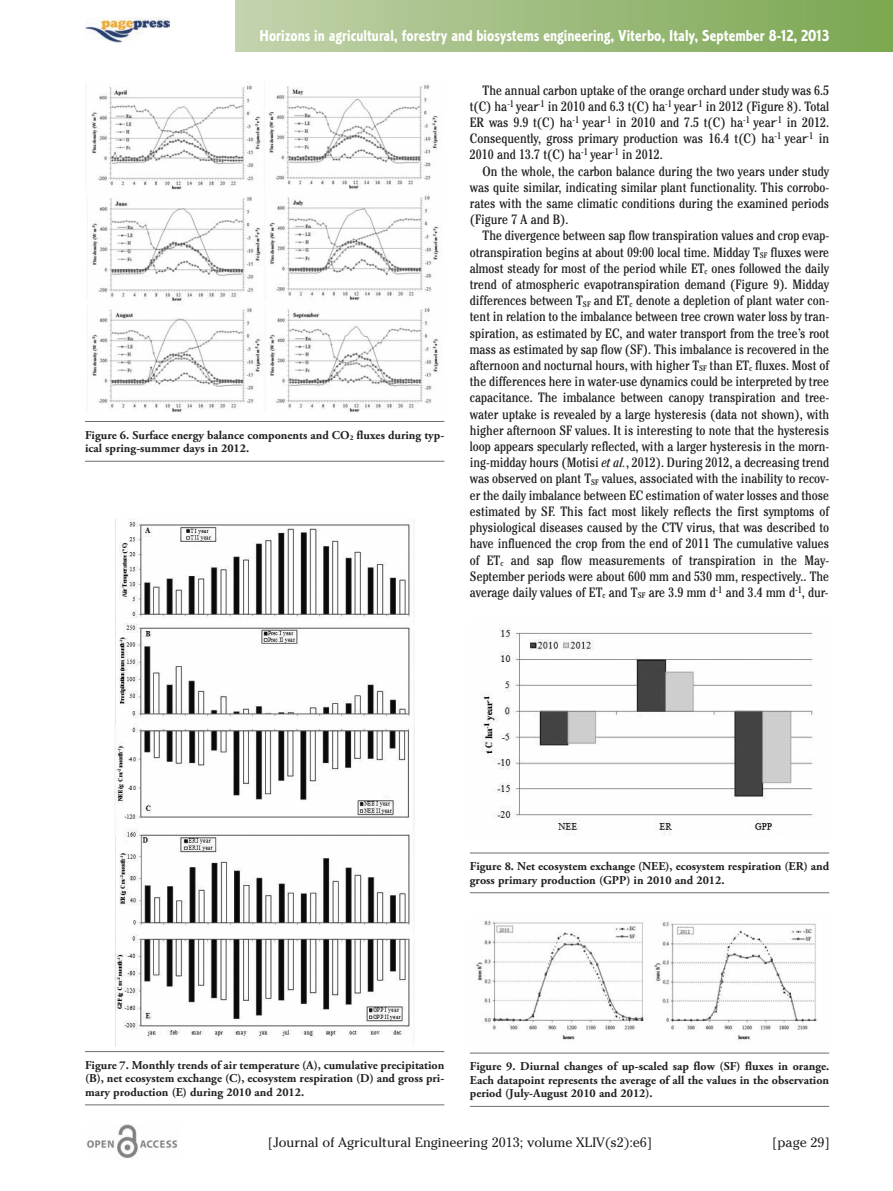
<style>
.page{position:relative;width:893px;height:1191px;background:#fff}
.page>*{position:absolute;margin:0;border:0;box-sizing:border-box;transform-origin:0 0}
.t1{font:16.5px "Corinthian Bold Condensed Plain";color:#fff}
.t2{font:condensed 13.5px/16.2px "Cheltenham";color:#231f20;text-align:justify}
.t3{font:13.5px "Cheltenham";color:#231f20}
.t4{font:700 12px/13.5px "Adobe Garamond Pro";color:#231f20}
.s1{font-style:italic}
</style>
<div class="page">
<img style="left:86px;top:1124px;width:92px;height:34px">
<img style="left:85px;top:17px;width:84px;height:26px">
<div style="left:235px;top:0;width:658px;height:51px;background:linear-gradient(to right,#c3d3ac,#7aa650)"></div>
<hr style="left:85px;top:421px;width:359px;height:1px;background:#6c6d70">
<hr style="left:85px;top:461px;width:359px;height:1px;background:#6c6d70">
<img style="left:91px;top:84px;width:348px;height:328px">
<hr style="left:85px;top:1051px;width:359px;height:1px;background:#6c6d70">
<hr style="left:85px;top:1104px;width:359px;height:1px;background:#6c6d70">
<img style="left:115px;top:519px;width:300px;height:527px">
<hr style="left:470px;top:852px;width:359px;height:1px;background:#6c6d70">
<hr style="left:470px;top:892px;width:359px;height:1px;background:#6c6d70">
<img style="left:481px;top:627px;width:332px;height:208px">
<hr style="left:470px;top:1052px;width:359px;height:1px;background:#6c6d70">
<hr style="left:470px;top:1106px;width:359px;height:1px;background:#6c6d70">
<img style="left:476px;top:920px;width:342px;height:120px">
<p class="t1" style="left:260px;top:30px;width:571px">Horizons in agricultural, forestry and biosystems engineering, Viterbo, Italy, September 8-12, 2013</p>
<p class="t4" style="left:85px;top:429px;width:361px">Figure 6. Surface energy balance components and CO<sub>2</sub> fluxes during typ&shy;ical spring-summer days in 2012.</p>
<p class="t2" style="left:470px;top:83px;width:361px;text-indent:13px">The annual carbon uptake of the orange orchard under study was 6.5 t(C) ha<sup>-1</sup> year<sup>-1</sup> in 2010 and 6.3 t(C) ha<sup>-1</sup> year<sup>-1</sup> in 2012 (Figure 8). Total ER was 9.9 t(C) ha<sup>-1</sup> year<sup>-1</sup> in 2010 and 7.5 t(C) ha<sup>-1</sup> year<sup>-1</sup> in 2012.<br>Consequently, gross primary production was 16.4 t(C) ha<sup>-1</sup> year<sup>-1</sup> in 2010 and 13.7 t(C) ha<sup>-1</sup> year<sup>-1</sup> in 2012.</p>
<p class="t2" style="left:470px;top:164px;width:361px;text-indent:13px">On the whole, the carbon balance during the two years under study was quite similar, indicating similar plant functionality. This corrobo&shy;rates with the same climatic conditions during the examined periods (Figure 7 A and B).</p>
<p class="t2" style="left:470px;top:229px;width:361px;text-indent:13px">The divergence between sap flow transpiration values and crop evap&shy;otranspiration begins at about 09:00 local time. Midday T<sub>SF</sub> fluxes were almost steady for most of the period while ET<sub>c</sub> ones followed the daily trend of atmospheric evapotranspiration demand (Figure 9). Midday differences between T<sub>SF</sub> and ET<sub>c</sub> denote a depletion of plant water con&shy;tent in relation to the imbalance between tree crown water loss by tran&shy;spiration, as estimated by EC, and water transport from the tree’s root mass as estimated by sap flow (SF). This imbalance is recovered in the afternoon and nocturnal hours, with higher T<sub>SF</sub> than ET<sub>c</sub> fluxes. Most of the differences here in water-use dynamics could be interpreted by tree capacitance. The imbalance between canopy transpiration and tree&shy;water uptake is revealed by a large hysteresis (data not shown), with higher afternoon SF values. It is interesting to note that the hysteresis loop appears specularly reflected, with a larger hysteresis in the morn&shy;ing-midday hours (Motisi <span class="s1">et al.</span>, 2012). During 2012, a decreasing trend was observed on plant T<sub>SF</sub> values, associated with the inability to recov&shy;er the daily imbalance between EC estimation of water losses and those estimated by SF. This fact most likely reflects the first symptoms of physiological diseases caused by the CTV virus, that was described to have influenced the crop from the end of 2011 The cumulative values of ET<sub>c</sub> and sap flow measurements of transpiration in the May-September periods were about 600 mm and 530 mm, respectively.. The average daily values of ET<sub>c</sub> and T<sub>SF</sub> are 3.9 mm d<sup>-1</sup> and 3.4 mm d<sup>-1</sup>, dur-</p>
<p class="t4" style="left:470px;top:861px;width:361px">Figure 8. Net ecosystem exchange (NEE), ecosystem respiration (ER) and gross primary production (GPP) in 2010 and 2012.</p>
<p class="t4" style="left:85px;top:1059px;width:361px;text-align:justify">Figure 7. Monthly trends of air temperature (A), cumulative precipitation (B), net ecosystem exchange (C), ecosystem respiration (D) and gross pri&shy;mary production (E) during 2010 and 2012.</p>
<p class="t4" style="left:470px;top:1061px;width:361px;text-align:justify">Figure 9. Diurnal changes of up-scaled sap flow (SF) fluxes in orange.<br>Each datapoint represents the average of all the values in the observation period (July-August 2010 and 2012).</p>
<p class="t3" style="left:268px;top:1134px;width:386px">[Journal of Agricultural Engineering 2013; volume XLIV(s2):e6]</p>
<p class="t3" style="left:772px;top:1134px;width:59px">[page 29]</p>
</div>
